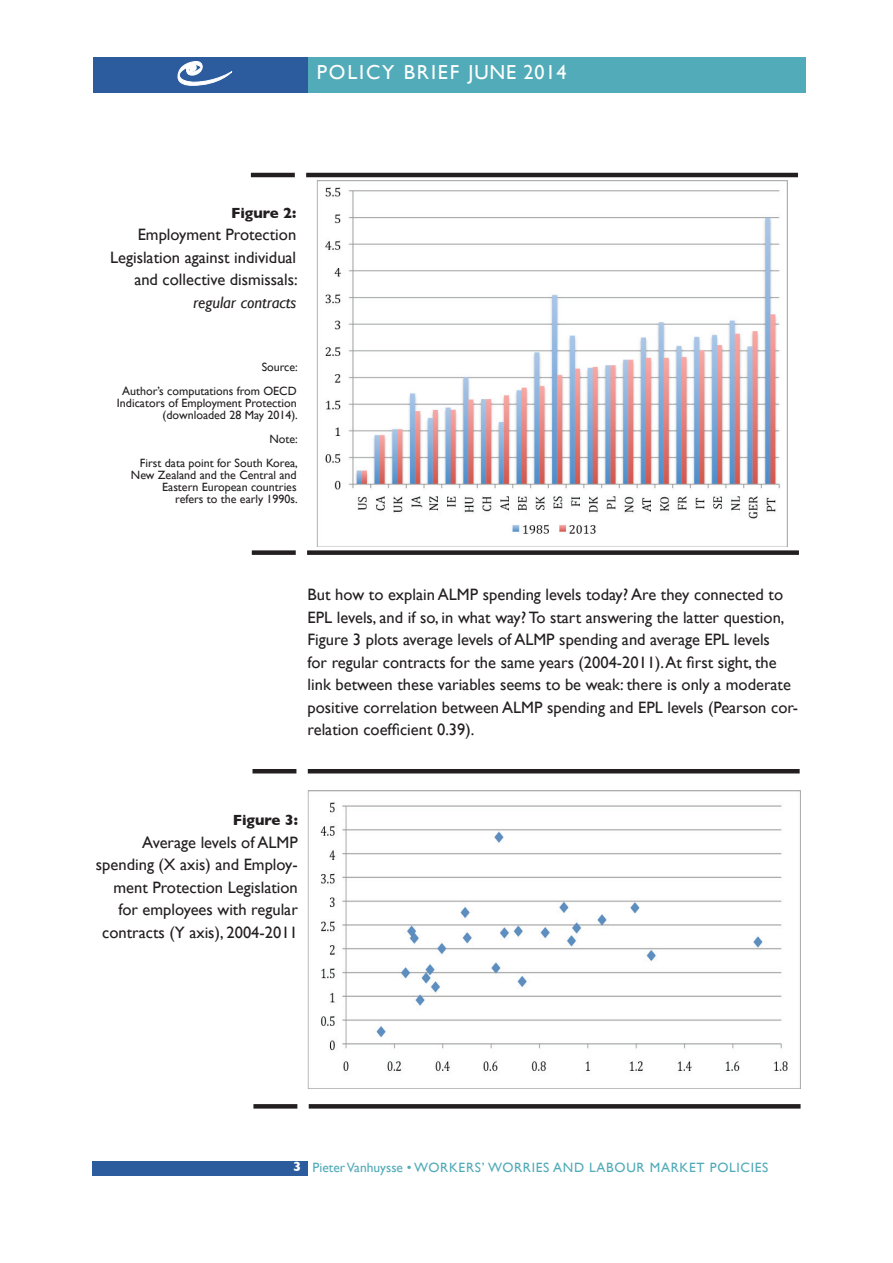
<style>
.page{position:relative;width:893px;height:1263px;background:#fff}
.page>*{position:absolute;margin:0;border:0;box-sizing:border-box;transform-origin:0 0}
.t1{font:20.25px "Gill Sans";letter-spacing:.09em;color:#fff}
.t2{font:16.5px/22.5px "Gill Sans";color:#231f20;text-align:justify}
.t3{font:italic 16.5px "Gill Sans";color:#231f20}
.t4{font:700 15px "Gill Sans";color:#231f20}
.t5{font:13.5px "Gill Sans";letter-spacing:.05em;color:#52abb8}
.t6{font:700 13.5px "Gill Sans";color:#fff}
.t7{font:12px/12px "Gill Sans";color:#231f20;text-align:right}
</style>
<div class="page">
<div style="left:308px;top:57px;width:498px;height:35px;background:#52abb8"></div>
<div style="left:94px;top:57px;width:214px;height:35px;background:#2c5c9e"></div>
<svg style="left:178px;top:61px;width:54px;height:25px"></svg>
<div style="left:92px;top:1161px;width:216px;height:14px;background:#2c5c9e"></div>
<hr style="left:251px;top:173px;width:44px;height:4px;background:#231f20">
<hr style="left:306px;top:173px;width:492px;height:4px;background:#231f20">
<div style="left:252px;top:550px;width:44px;height:5px;background:#231f20"></div>
<div style="left:307px;top:550px;width:492px;height:5px;background:#231f20"></div>
<img style="left:316px;top:180px;width:472px;height:367px">
<hr style="left:252px;top:769px;width:44px;height:4px;background:#231f20">
<hr style="left:308px;top:769px;width:492px;height:4px;background:#231f20">
<svg style="left:253px;top:1104px;width:44px;height:4px"></svg>
<svg style="left:309px;top:1104px;width:492px;height:4px;background:#282425"></svg>
<img style="left:308px;top:791px;width:492px;height:298px">
<p class="t1" style="left:317px;top:60px;width:251px">Policy Brief june 2014</p>
<p class="t4" style="left:231px;top:204px;width:67px">Figure 2:</p>
<p class="t2" style="left:110px;top:223px;width:189px;text-align:right">Employment Protection<br>Legislation against individual and collective dismissals:</p>
<p class="t3" style="left:193px;top:293px;width:105px">regular contracts</p>
<p class="t7" style="left:122px;top:354px;width:177px;line-height:24px">Source:<br>Author’s computations from OECD</p>
<p class="t7" style="left:117px;top:396px;width:182px">Indicators of Employment Protection (downloaded 28 May 2014).</p>
<p class="t7" style="left:140px;top:426px;width:160px;line-height:24px">Note:<br>First data point for South Korea,</p>
<p class="t7" style="left:131px;top:468px;width:168px">New Zealand and the Central and<br>Eastern European countries<br>refers to the early 1990s.</p>
<p class="t2" style="left:308px;top:583px;width:478px;text-indent:175px">spending levels today? Are they connected to EPL levels, and if so, in what way? To start answering the latter question, Figure 3 plots average levels of ALMP</p>
<p class="t2" style="left:308px;top:583px;width:142px">But how to explain ALMP</p>
<p class="t2" style="left:308px;top:628px;width:485px;text-align:left;text-indent:252px">spending and average EPL levels for regular contracts for the same years (2004-2011). At first sight, the link between these variables seems to be weak: there is only a moderate positive correlation between ALMP</p>
<p class="t2" style="left:547px;top:696px;width:252px">spending and EPL levels (Pearson cor-</p>
<p class="t2" style="left:308px;top:718px;width:168px">relation coefficient 0.39).</p>
<p class="t4" style="left:233px;top:811px;width:67px">Figure 3:</p>
<p class="t2" style="left:142px;top:831px;width:127px">Average levels of ALMP</p>
<p class="t2" style="left:96px;top:853px;width:203px">spending (X axis) and Employ-</p>
<p class="t2" style="left:113px;top:876px;width:186px">ment Protection Legislation</p>
<p class="t2" style="left:118px;top:898px;width:181px">for employees with regular</p>
<p class="t2" style="left:102px;top:921px;width:197px">contracts (Y axis), 2004-2011</p>
<p class="t6" style="left:293px;top:1159px;width:10px">3</p>
<p class="t5" style="left:313px;top:1159px;width:457px">Pieter Vanhuysse • worke rs’ worries and labour market polic ies</p>
</div>
